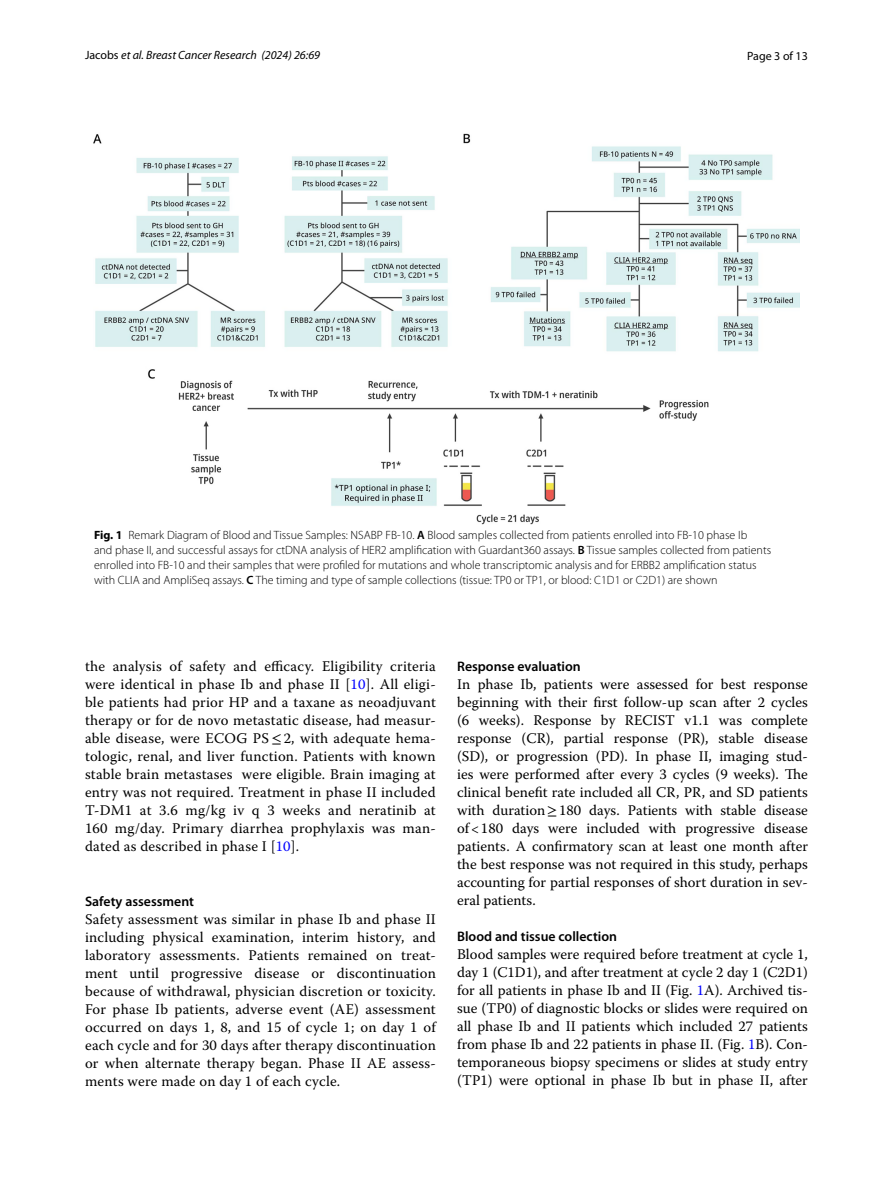
<style>
.page{position:relative;width:893px;height:1187px;background:#fff}
.page>*{position:absolute;margin:0;border:0;box-sizing:border-box;transform-origin:0 0}
.t1{font:14.7px/18px "Warnock Pro";letter-spacing:.01em;color:#000;text-align:justify}
.t2{font:600 13.8px "Myriad Pro";color:#000}
.t3{font:300 12px/15px "Myriad Pro";color:#000}
.t4{font:italic 12px "Myriad Pro";color:#000}
.t5{font:12px "Myriad Pro";color:#000}
.s1{font-style:normal}
.s2{font-weight:700}
.s3{font-weight:600}
.s4{color:#00f}
.s5{font-family:"STIX"}
</style>
<div class="page">
<img style="left:94px;top:133px;width:705px;height:391px">
<p class="t4" style="left:85px;top:48px;width:237px"><span class="s1">Jacobs</span> et al. Breast Cancer Research (2024) 26:69</p>
<p class="t5" style="left:747px;top:48px;width:62px">Page 3 of 13</p>
<p class="t3" style="left:94px;top:528px;width:679px"><span class="s2">Fig. 1</span> Remark Diagram of Blood and Tissue Samples: NSABP FB-10. <span class="s3">A</span> Blood samples collected from patients enrolled into FB-10 phase Ib<br>and phase II, and successful assays for ctDNA analysis of HER2 amplification with Guardant360 assays. <span class="s3">B</span> Tissue samples collected from patients enrolled into FB-10 and their samples that were profiled for mutations and whole transcriptomic analysis and for ERBB2 amplification status with CLIA and AmpliSeq assays. <span class="s3">C</span> The timing and type of sample collections (tissue: TP0 or TP1, or blood: C1D1 or C2D1) are shown</p>
<p class="t1" style="left:85px;top:657px;width:352px">the analysis of safety and efficacy. Eligibility criteria were identical in phase Ib and phase II [<span class="s4">10</span>]. All eligi&shy;ble patients had prior HP and a taxane as neoadjuvant therapy or for de novo metastatic disease, had measur&shy;able disease, were ECOG PS<span class="s5">≤</span>2, with adequate hema&shy;tologic, renal, and liver function. Patients with known stable brain metastases were eligible. Brain imaging at entry was not required. Treatment in phase II included T-DM1 at 3.6 mg/kg iv q 3 weeks and neratinib at 160 mg/day. Primary diarrhea prophylaxis was man&shy;dated as described in phase I [<span class="s4">10</span>].</p>
<p class="t2" style="left:85px;top:892px;width:110px">Safety assessment</p>
<p class="t1" style="left:85px;top:909px;width:352px">Safety assessment was similar in phase Ib and phase II including physical examination, interim history, and laboratory assessments. Patients remained on treat&shy;ment until progressive disease or discontinuation because of withdrawal, physician discretion or toxicity.<br>For phase Ib patients, adverse event (AE) assessment occurred on days 1, 8, and 15 of cycle 1; on day 1 of each cycle and for 30 days after therapy discontinuation or when alternate therapy began. Phase II AE assess&shy;ments were made on day 1 of each cycle.</p>
<p class="t2" style="left:457px;top:657px;width:125px">Response evaluation</p>
<p class="t1" style="left:457px;top:674px;width:352px">In phase Ib, patients were assessed for best response beginning with their first follow-up scan after 2 cycles (6 weeks). Response by RECIST v1.1 was complete response (CR), partial response (PR), stable disease (SD), or progression (PD). In phase II, imaging stud&shy;ies were performed after every 3 cycles (9 weeks). The clinical benefit rate included all CR, PR, and SD patients with duration<span class="s5">≥</span>180 days. Patients with stable disease of&lt;180 days were included with progressive disease patients. A confirmatory scan at least one month after the best response was not required in this study, perhaps accounting for partial responses of short duration in sev&shy;eral patients.</p>
<p class="t2" style="left:457px;top:927px;width:161px">Blood and tissue collection</p>
<p class="t1" style="left:457px;top:944px;width:352px">Blood samples were required before treatment at cycle 1, day 1 (C1D1), and after treatment at cycle 2 day 1 (C2D1) for all patients in phase Ib and II (Fig. <span class="s4">1</span>A). Archived tis&shy;sue (TP0) of diagnostic blocks or slides were required on all phase Ib and II patients which included 27 patients from phase Ib and 22 patients in phase II. (Fig. <span class="s4">1</span>B). Con&shy;temporaneous biopsy specimens or slides at study entry (TP1) were optional in phase Ib but in phase II, after</p>
</div>
